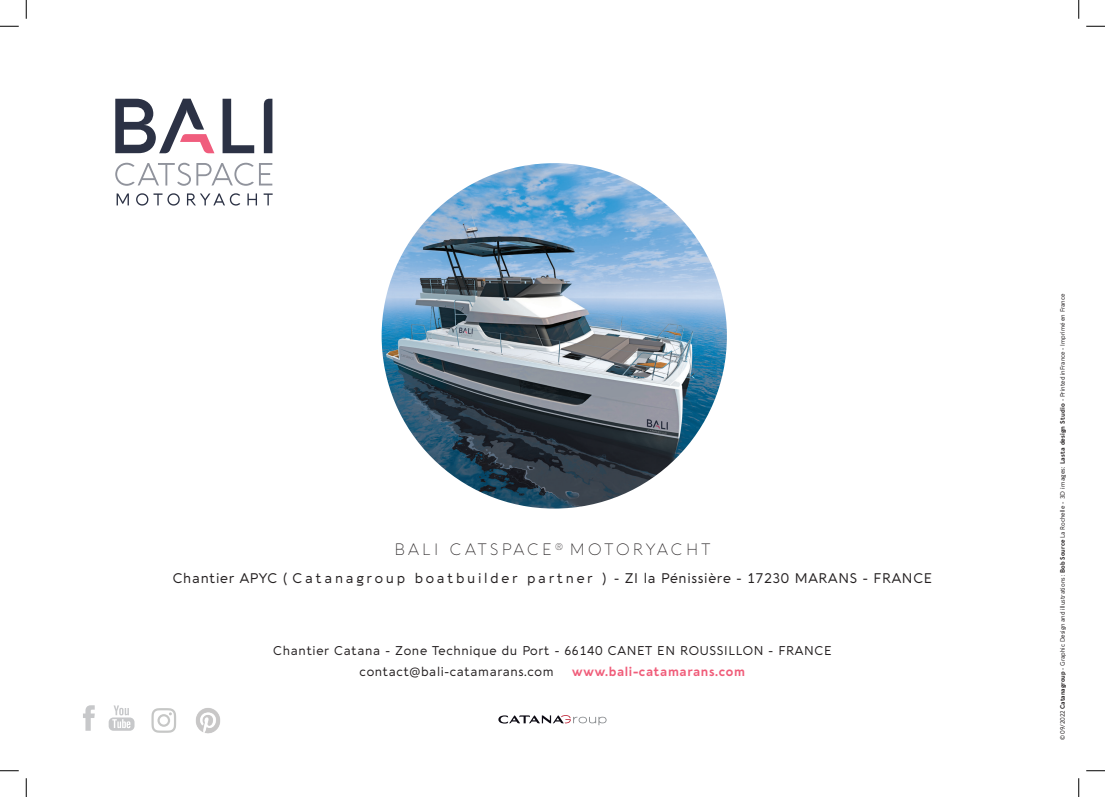
<style>
.page{position:relative;width:1105px;height:797px;background:#fff}
.page>*{position:absolute;margin:0;border:0;box-sizing:border-box;transform-origin:0 0}
.t1{font:200 16.25px "Aquawax Pro";letter-spacing:.2em;color:#231f20}
.t2{font:13.75px "Aquawax Pro";letter-spacing:.05em;color:#231f20}
.t3{font:12.5px/21.2px "Aquawax Pro";letter-spacing:.05em;color:#231f20}
.t4{font:700 12.5px "Aquawax Pro";letter-spacing:.05em;color:#f05c79}
.t5{font:6.25px "Aquawax Pro";color:#231f20;scale:.95 1}
.s1{font-weight:700}
</style>
<div class="page">
<svg style="left:498px;top:715px;width:109px;height:10px"></svg>
<img style="left:382px;top:163px;width:345px;height:345px;border-radius:173px">
<svg style="left:115px;top:99px;width:157px;height:54px"></svg>
<svg style="left:115px;top:163px;width:157px;height:23px"></svg>
<svg style="left:117px;top:193px;width:12px;height:12px"></svg>
<svg style="left:136px;top:193px;width:44px;height:12px"></svg>
<svg style="left:187px;top:193px;width:53px;height:12px"></svg>
<svg style="left:247px;top:193px;width:10px;height:12px"></svg>
<svg style="left:264px;top:193px;width:9px;height:12px"></svg>
<svg style="left:83px;top:705px;width:12px;height:25px"></svg>
<svg style="left:109px;top:705px;width:26px;height:25px"></svg>
<svg style="left:151px;top:708px;width:25px;height:24px"></svg>
<img style="left:196px;top:708px;width:24px;height:26px">
<svg style="left:0;top:25px;width:19px;height:2px"></svg>
<svg style="left:1086px;top:25px;width:19px;height:2px"></svg>
<svg style="left:0;top:770px;width:19px;height:1px"></svg>
<svg style="left:1086px;top:770px;width:19px;height:1px"></svg>
<svg style="left:25px;top:0;width:2px;height:19px"></svg>
<svg style="left:25px;top:778px;width:2px;height:19px"></svg>
<svg style="left:1078px;top:0;width:1px;height:19px"></svg>
<svg style="left:1078px;top:778px;width:1px;height:19px"></svg>
<h1 class="t1" style="left:395px;top:538px;width:317px">BALI CATSPACE <sup>®</sup> MOTORYACHT</h1>
<h2 class="t2" style="left:173px;top:568px;width:761px">Chantier APYC ( C a t a n a g r o u p b o a t b u i l d e r p a r t n e r ) - ZI la Pénissière - 17230 MARANS - FRANCE</h2>
<h3 class="t3" style="left:360px;top:638px;width:473px;text-indent:-86px">Chantier Catana - Zone Technique du Port - 66140 CANET EN ROUSSILLON - FRANCE contact@bali-catamarans.com</h3>
<h3 class="t4" style="left:572px;top:662px;width:174px">www.bali-catamarans.com</h3>
<p class="t5" style="left:1058px;top:740px;width:472px;rotate:-90deg">© 09/2022 <span class="s1">Catanagroup</span> - Graphic Design and illustrations : <span class="s1">Bob Source</span> La Rochelle - 3D images: <span class="s1">Lasta design Studio</span> - Printed inFrance - Imprimé en France</p>
</div>
